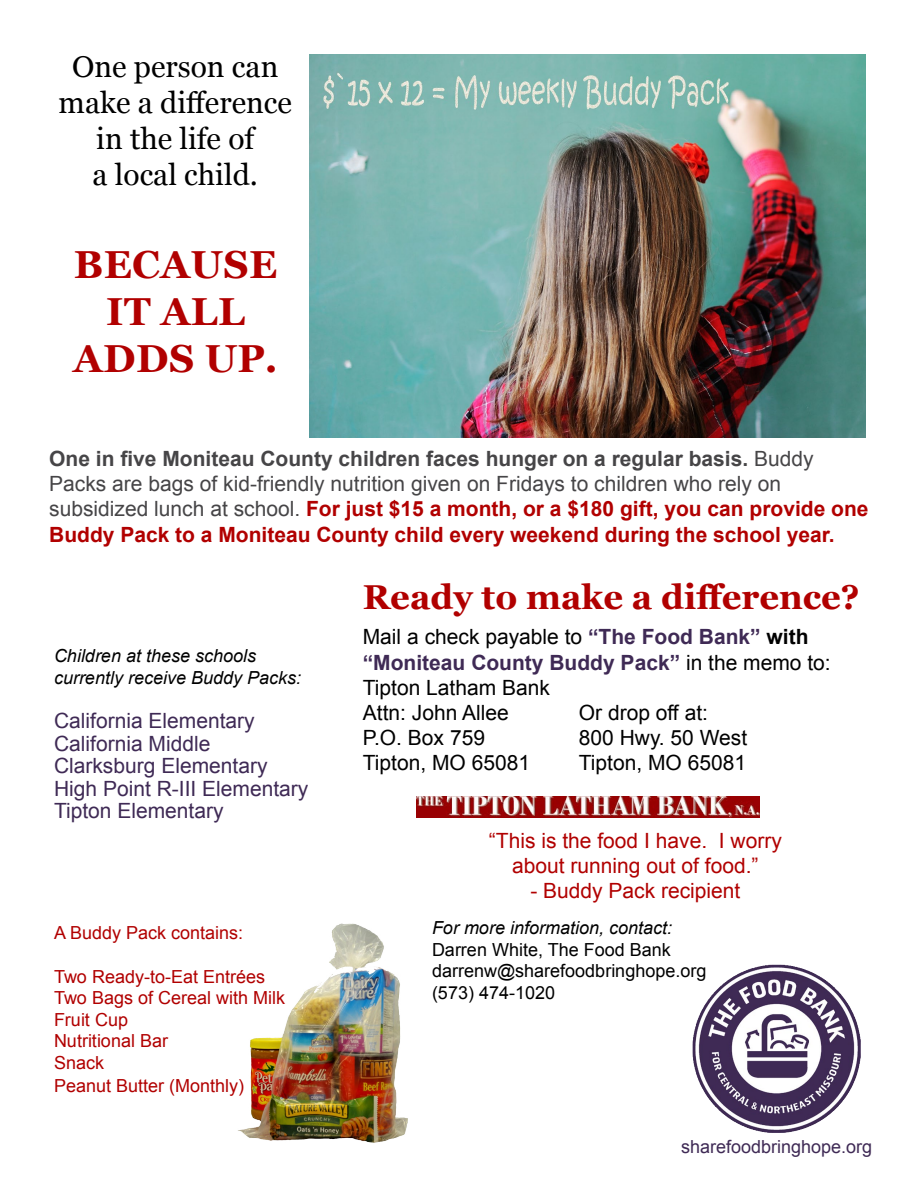
<style>
.page{position:relative;width:918px;height:1188px;background:#fff}
.page>*{position:absolute;margin:0;border:0;box-sizing:border-box;transform-origin:0 0}
.t1{font:700 39px/46.8px "Georgia";letter-spacing:.01em;color:#b10000;text-align:center}
.t2{font:700 34.5px "Georgia";color:#b10000}
.t3{font:30px/36px "Georgia";color:#000;text-align:center}
.t4{font:700 21px/25.2px "Arial";color:#b10000}
.t5{font:21px/25.2px "Arial";color:#000}
.t6{font:21px/22.5px "Arial";color:#3f2a55}
.t7{font:21px/25.2px "Arial";color:#b10000;text-align:center}
.t8{font:18px/21.6px "Arial";color:#b10000}
.t9{font:italic 18px/21.6px "Arial";color:#000}
.t10{font:18px/21.6px "Arial";color:#000}
.t11{font:18px "Arial";color:#3f2a55}
.s1{color:#464547}
.s2{font-weight:400;color:#464547}
.s3{font-weight:700;color:#3f2a55}
.s4{font-weight:700}
</style>
<div class="page">
<img style="left:693px;top:965px;width:75px;height:153px">
<img style="left:238px;top:923px;width:170px;height:220px">
<img style="left:416px;top:797px;width:344px;height:20px">
<img style="left:310px;top:54px;width:556px;height:383px">
<h3 class="t3" style="left:59px;top:49px;width:235px">One person can make a difference in the life of<br>a local child.</h3>
<h1 class="t1" style="left:73px;top:241px;width:206px">BECAUSE<br>IT ALL<br>ADDS UP.</h1>
<p class="t4" style="left:49px;top:447px;width:821px"><span class="s1">One in five Moniteau County children faces hunger on a regular basis.</span> <span class="s2">Buddy Packs are bags of kid-friendly nutrition given on Fridays to children who rely on subsidized lunch at school.</span> For just $15 a month, or a $180 gift, you can provide one Buddy Pack to a Moniteau County child every weekend during the school year.</p>
<p class="t9" style="left:54px;top:645px;width:249px">Children at these schools currently receive Buddy Packs:</p>
<p class="t6" style="left:54px;top:710px;width:256px">California Elementary<br>California Middle<br>Clarksburg Elementary<br>High Point R-III Elementary<br>Tipton Elementary</p>
<p class="t8" style="left:54px;top:923px;width:191px">A Buddy Pack contains:</p>
<p class="t8" style="left:54px;top:966px;width:233px">Two Ready-to-Eat Entrées<br>Two Bags of Cereal with Milk<br>Fruit Cup<br>Nutritional Bar<br>Snack</p>
<p class="t8" style="left:54px;top:1076px;width:192px">Peanut Butter (Monthly)</p>
<h2 class="t2" style="left:363px;top:575px;width:499px">Ready to make a difference?</h2>
<p class="t5" style="left:363px;top:625px;width:469px">Mail a check payable to <span class="s3">“The Food Bank”</span> <span class="s4">with </span><span class="s3">“Moniteau County Buddy Pack”</span> in the memo to:<br>Tipton Latham Bank<br>Attn: John Allee</p>
<p class="t5" style="left:579px;top:700px;width:131px">Or drop off at:</p>
<p class="t5" style="left:363px;top:725px;width:124px">P.O. Box 759</p>
<p class="t5" style="left:579px;top:725px;width:170px">800 Hwy. 50 West</p>
<p class="t5" style="left:363px;top:751px;width:169px">Tipton, MO 65081</p>
<p class="t5" style="left:579px;top:751px;width:169px">Tipton, MO 65081</p>
<p class="t7" style="left:489px;top:828px;width:294px">“This is the food I have. I worry about running out of food.”</p>
<p class="t7" style="left:530px;top:878px;width:212px">- Buddy Pack recipient</p>
<p class="t9" style="left:432px;top:917px;width:242px">For more information, contact:</p>
<p class="t10" style="left:432px;top:939px;width:276px">Darren White, The Food Bank darrenw@sharefoodbringhope.org (573) 474-1020</p>
<p class="t11" style="left:681px;top:1135px;width:193px">sharefoodbringhope.org</p>
</div>
